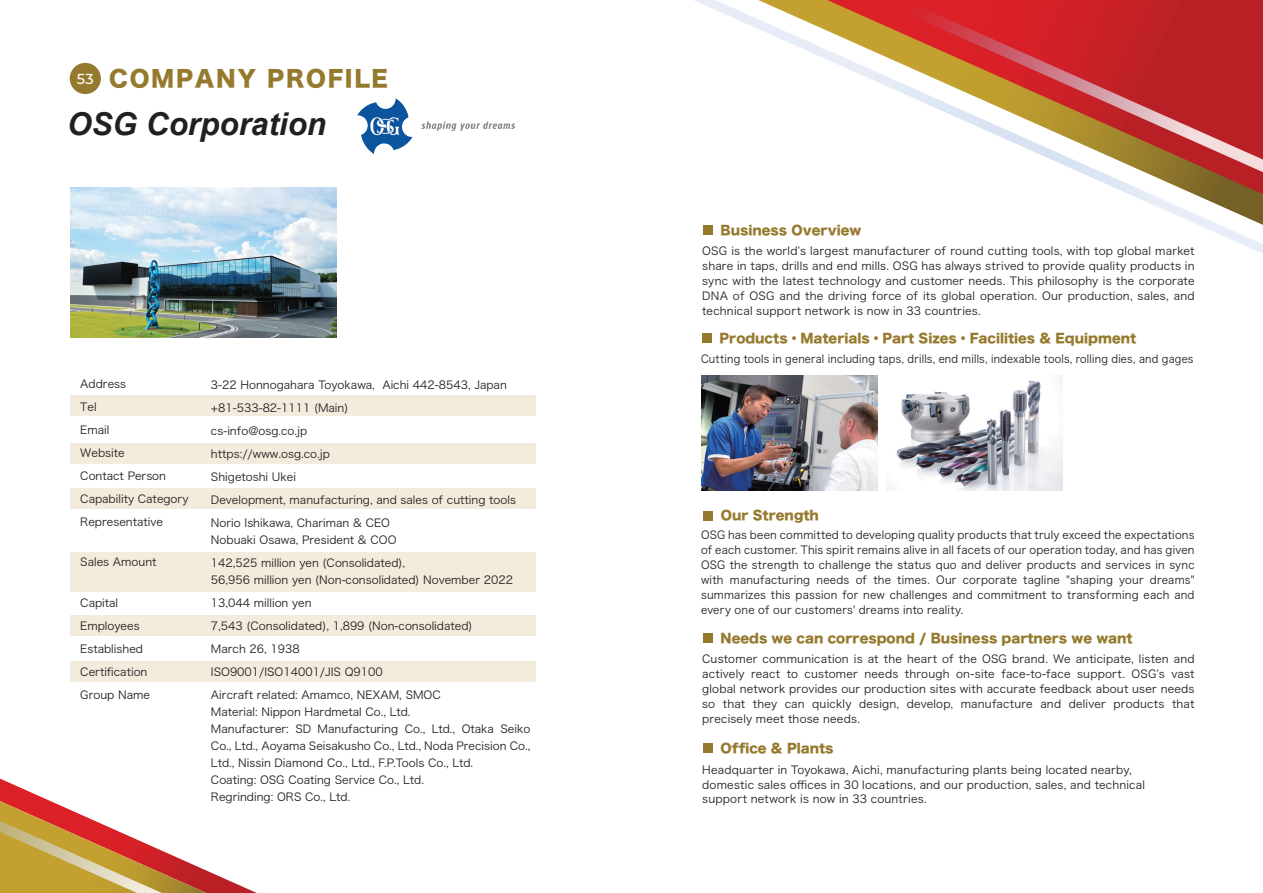
<style>
.page{position:relative;width:1263px;height:893px;background:#fff}
.page>*{position:absolute;margin:0;border:0;box-sizing:border-box;transform-origin:0 0}
.t1{font:italic 700 31.5px "Arial";color:#231f20}
.t2{font:22.5px "Hira Kaku Std W8";letter-spacing:.075em;color:#95792d}
.t3{font:12.75px "Hira Kaku Std W8";color:#95792d}
.t4{font:11.1px/23px "Hira Kaku Pro W3";color:#231f20}
.t5{font:11.1px/15px "Hira Kaku Pro W3";letter-spacing:.02em;color:#231f20}
.t6{font:11.1px "Hira Kaku Pro W3";letter-spacing:.02em;color:#231f20;scale:.93 1}
.s1{font-family:"Montserrat";font-weight:500;font-size:14.4px;color:#fff}
</style>
<div class="page">
<div style="left:70px;top:63px;width:31px;height:31px;background:#95792d;border-radius:50%"></div>
<div style="left:70px;top:396px;width:465px;height:20px;background:#f3ecdd"></div>
<div style="left:70px;top:444px;width:465px;height:20px;background:#f3ecdd"></div>
<div style="left:70px;top:488px;width:465px;height:20px;background:#f3ecdd"></div>
<div style="left:70px;top:615px;width:465px;height:21px;background:#f3ecdd"></div>
<div style="left:70px;top:661px;width:465px;height:21px;background:#f3ecdd"></div>
<div style="left:70px;top:552px;width:465px;height:40px;background:#f3ecdd"></div>
<svg style="left:694px;top:0;width:569px;height:254px"></svg>
<svg style="left:758px;top:0;width:505px;height:225px"></svg>
<svg style="left:876px;top:0;width:387px;height:172px"></svg>
<div style="left:703px;top:225px;width:9px;height:10px;background:#95792d"></div>
<div style="left:703px;top:511px;width:10px;height:9px;background:#95792d"></div>
<div style="left:703px;top:633px;width:9px;height:10px;background:#95792d"></div>
<div style="left:703px;top:744px;width:9px;height:9px;background:#95792d"></div>
<div style="left:702px;top:333px;width:9px;height:10px;background:#95792d"></div>
<svg style="left:0;top:779px;width:257px;height:114px"></svg>
<img style="left:71px;top:188px;width:266px;height:150px">
<img style="left:886px;top:375px;width:176px;height:116px">
<img style="left:702px;top:375px;width:175px;height:116px">
<img style="left:357px;top:98px;width:158px;height:56px">
<h2 class="t2" style="left:77px;top:66px;width:313px"><span class="s1">53</span> COMPANY PROFILE</h2>
<h1 class="t1" style="left:67px;top:103px;width:261px">OSG Corporation</h1>
<p class="t4" style="left:80px;top:372px;width:110px">Address<br>Tel<br>Email<br>Website<br>Contact Person<br>Capability Category<br>Representative</p>
<p class="t4" style="left:80px;top:549px;width:78px">Sales Amount</p>
<p class="t4" style="left:80px;top:590px;width:71px">Capital<br>Employees<br>Established<br>Certification<br>Group Name</p>
<p class="t4" style="left:211px;top:373px;width:306px">3-22 Honnogahara Toyokawa, Aichi 442-8543, Japan +81-533-82-1111 (Main)<br>cs-info@osg.co.jp<br>https://www.osg.co.jp<br>Shigetoshi Ukei<br>Development, manufacturing, and sales of cutting tools<br>Norio Ishikawa, Chariman &amp; CEO</p>
<p class="t4" style="left:211px;top:528px;width:196px">Nobuaki Osawa, President &amp; COO<br>142,525 million yen (Consolidated),</p>
<p class="t4" style="left:211px;top:568px;width:303px">56,956 million yen (Non-consolidated) November 2022<br>13,044 million yen<br>7,543 (Consolidated), 1,899 (Non-consolidated)<br>March 26, 1938<br>ISO9001/ISO14001/JIS Q9100<br>Aircraft related: Amamco, NEXAM, SMOC</p>
<p class="t4" style="left:211px;top:702px;width:321px;line-height:17.1px">Material: Nippon Hardmetal Co., Ltd.<br>Manufacturer: SD Manufacturing Co., Ltd., Otaka Seiko Co., Ltd., Aoyama Seisakusho Co., Ltd., Noda Precision Co., Ltd., Nissin Diamond Co., Ltd., F.P.Tools Co., Ltd.<br>Coating: OSG Coating Service Co., Ltd.<br>Regrinding: ORS Co., Ltd.</p>
<p class="t3" style="left:721px;top:223px;width:142px">Business Overview</p>
<p class="t4" style="left:702px;top:243px;width:494px;line-height:15px;text-align:justify">OSG is the worldʼs largest manufacturer of round cutting tools, with top global market share in taps, drills and end mills. OSG has always strived to provide quality products in sync with the latest technology and customer needs. This philosophy is the corporate DNA of OSG and the driving force of its global operation. Our production, sales, and technical support network is now in 33 countries.</p>
<p class="t3" style="left:719px;top:331px;width:418px">Products・Materials・Part Sizes・Facilities &amp; Equipment</p>
<p class="t6" style="left:701px;top:349px;width:531px">Cutting tools in general including taps, drills, end mills, indexable tools, rolling dies, and gages</p>
<p class="t3" style="left:721px;top:509px;width:99px">Our Strength</p>
<p class="t4" style="left:701px;top:527px;width:495px;line-height:15px;text-align:justify">OSG has been committed to developing quality products that truly exceed the expectations of each customer. This spirit remains alive in all facets of our operation today, and has given OSG the strength to challenge the status quo and deliver products and services in sync with manufacturing needs of the times. Our corporate tagline "shaping your dreams" summarizes this passion for new challenges and commitment to transforming each and every one of our customers' dreams into reality.</p>
<p class="t3" style="left:720px;top:631px;width:414px">Needs we can correspond / Business partners we want</p>
<p class="t4" style="left:702px;top:650px;width:494px;line-height:15px;text-align:justify">Customer communication is at the heart of the OSG brand. We anticipate, listen and actively react to customer needs through on-site face-to-face support. OSGʼs vast global network provides our production sites with accurate feedback about user needs so that they can quickly design, develop, manufacture and deliver products that precisely meet those needs.</p>
<p class="t3" style="left:721px;top:741px;width:114px">Office &amp; Plants</p>
<p class="t5" style="left:702px;top:761px;width:444px">Headquarter in Toyokawa, Aichi, manufacturing plants being located nearby, domestic sales offices in 30 locations, and our production, sales, and technical support network is now in 33 countries.</p>
</div>
